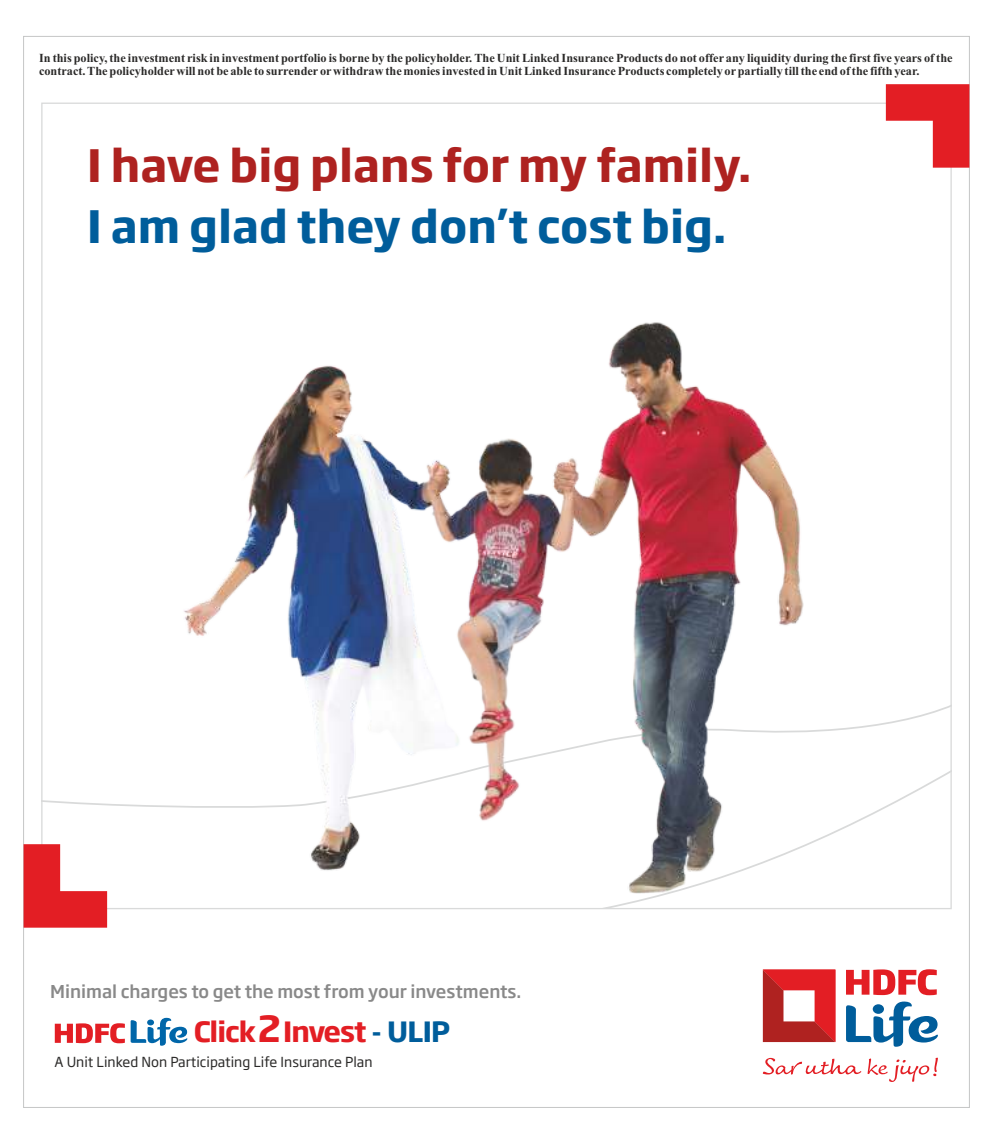
<style>
.page{position:relative;width:993px;height:1141px;background:#fff}
.page>*{position:absolute;margin:0;border:0;box-sizing:border-box;transform-origin:0 0}
.t1{font:700 44.1px "Soho Gothic Pro";color:#ae2220}
.t2{font:700 44.1px "Soho Gothic Pro";color:#005d9b}
.t3{font:700 27.65px "Soho Gothic Pro";letter-spacing:-.04em;color:#e31e24}
.t4{font:500 17.5px "Soho Gothic Pro";color:#898989}
.t5{font:13.65px "Soho Gothic Pro";color:#2b2a29}
.t6{font:700 12.25px/13px "Times New Roman";color:#2b2a29}
.s1{font-size:35.52px}
.s2{color:#005d9b}
</style>
<div class="page">
<img style="left:182px;top:322px;width:621px;height:571px">
<svg style="left:885px;top:84px;width:84px;height:84px"></svg>
<svg style="left:846px;top:1001px;width:91px;height:46px"></svg>
<svg style="left:846px;top:969px;width:90px;height:26px"></svg>
<svg style="left:762px;top:1058px;width:99px;height:17px"></svg>
<svg style="left:867px;top:1057px;width:70px;height:25px"></svg>
<svg style="left:762px;top:970px;width:73px;height:72px"></svg>
<svg style="left:24px;top:844px;width:83px;height:84px"></svg>
<svg style="left:55px;top:1018px;width:132px;height:28px"></svg>
<p class="t6" style="left:39px;top:53px;width:914px">In this policy, the investment risk in investment portfolio is borne by the policyholder. The Unit Linked Insurance Products do not offer any liquidity during the first five years of the contract. The policyholderwill not be able to surrender orwithdraw the monies invested in Unit Linked Insurance Products completely orpartially till the end of the fifth year.</p>
<h1 class="t1" style="left:87px;top:147px;width:665px">I have big plans for my family.</h1>
<h1 class="t2" style="left:87px;top:208px;width:640px">I am glad they don’t cost big.</h1>
<h3 class="t4" style="left:50px;top:985px;width:472px">Minimal charges to get the most from your investments.</h3>
<h2 class="t3" style="left:194px;top:1021px;width:258px">Click<span class="s1">2</span>Invest <span class="s2">- ULIP</span></h2>
<p class="t5" style="left:54px;top:1056px;width:319px">A Unit Linked Non Participating Life Insurance Plan</p>
</div>
